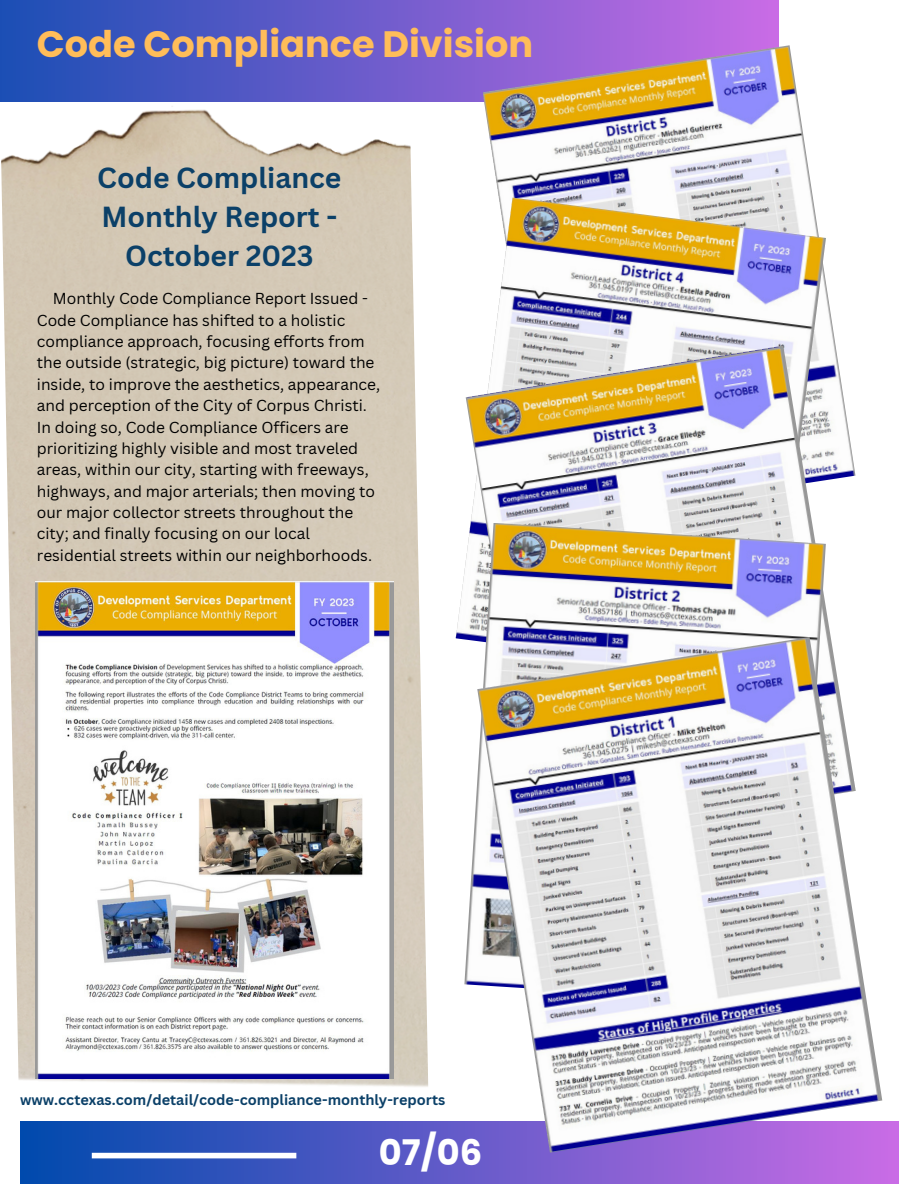
<style>
.page{position:relative;width:918px;height:1188px;background:#fff}
.page>*{position:absolute;margin:0;border:0;box-sizing:border-box;transform-origin:0 0}
.t1{font:700 36.75px "Poppins";color:#ffbd59}
.t2{font:700 35.25px "Poppins";color:#fff}
.t3{font:700 28.35px "Canva Sans";color:#0b4068}
.t4{font:15.45px/21.3px "Canva Sans";color:#000}
.t5{font:700 14.4px "Canva Sans";color:#0b4068}
</style>
<div class="page">
<div style="left:0;top:0;width:779px;height:101px;background:linear-gradient(to right,#1b4eb5,#ca6ce6)"></div>
<div style="left:20px;top:1122px;width:878px;height:62px;background:linear-gradient(to right,#034cae,#c86be5)"></div>
<div style="left:92px;top:1153px;width:204px;height:5px;background:#fff"></div>
<img style="left:0;top:101px;width:429px;height:986px">
<img style="left:35px;top:582px;width:359px;height:496px">
<img style="left:483px;top:45px;width:353px;height:301px">
<img style="left:456px;top:198px;width:370px;height:442px">
<img style="left:466px;top:346px;width:390px;height:291px">
<img style="left:464px;top:523px;width:362px;height:463px">
<img style="left:477px;top:637px;width:405px;height:516px">
<p class="t1" style="left:37px;top:19px;width:498px">Code Compliance Division</p>
<p class="t3" style="left:97px;top:157px;width:246px">Code Compliance</p>
<p class="t3" style="left:102px;top:197px;width:237px">Monthly Report -</p>
<p class="t3" style="left:125px;top:236px;width:190px">October 2023</p>
<p class="t4" style="left:53px;top:288px;width:317px">Monthly Code Compliance Report Issued -</p>
<p class="t4" style="left:37px;top:309px;width:345px">Code Compliance has shifted to a holistic compliance approach, focusing efforts from the outside (strategic, big picture) toward the inside, to improve the aesthetics, appearance, and perception of the City of Corpus Christi.<br>In doing so, Code Compliance Officers are prioritizing highly visible and most traveled areas, within our city, starting with freeways, highways, and major arterials; then moving to our major collector streets throughout the city; and finally focusing on our local residential streets within our neighborhoods.</p>
<p class="t5" style="left:20px;top:1090px;width:427px">www.cctexas.com/detail/code-compliance-monthly-reports</p>
<p class="t2" style="left:379px;top:1128px;width:105px">07/06</p>
</div>
